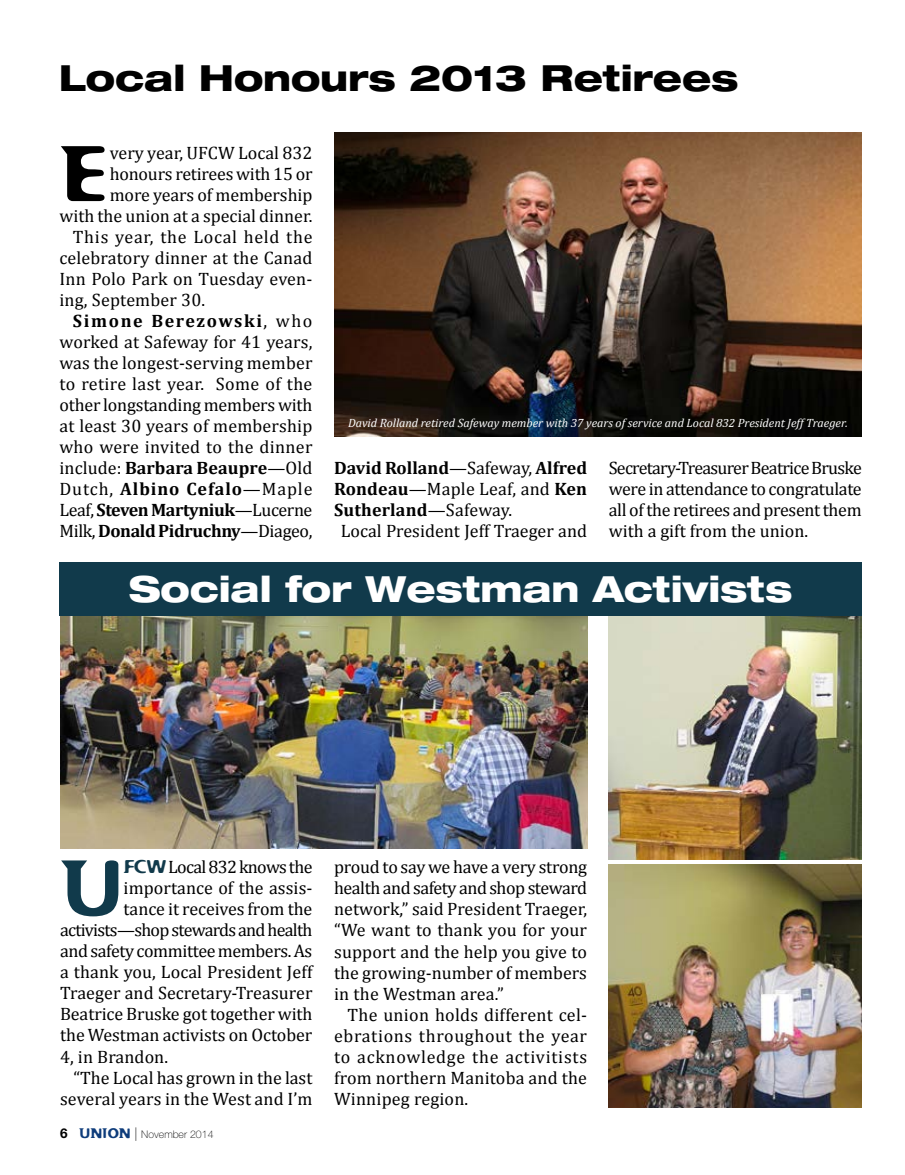
<style>
.page{position:relative;width:905px;height:1175px;background:#fff}
.page>*{position:absolute;margin:0;border:0;box-sizing:border-box;transform-origin:0 0}
.t1{font:76.5px "Flexure";color:#000}
.t2{font:76.5px "Flexure";color:#113a4b}
.t3{font:800 expanded 36px "Helvetica Neue LT Pro";letter-spacing:-.005em;color:#fff}
.t4{font:800 expanded 36px "Helvetica Neue LT Pro";letter-spacing:-.005em;color:#000}
.t5{font:18px/21px "Cambria";color:#000;text-align:justify}
.t6{font:700 18px "Cambria";color:#000}
.t7{font:18px "Cambria";letter-spacing:.02em;color:#000}
.t8{font:18px "Cambria";letter-spacing:-.04em;color:#000}
.t9{font:700 18px "Cambria";letter-spacing:-.025em;color:#000}
.t10{font:700 18px "Cambria";letter-spacing:-.02em;color:#000}
.t11{font:18px "Cambria";letter-spacing:-.02em;color:#000}
.t12{font:18px "Cambria";letter-spacing:.04em;color:#000}
.t13{font:18px "Cambria";letter-spacing:.05em;color:#000}
.t14{font:700 18px "Cambria";letter-spacing:.09em;color:#000}
.t15{font:18px "Cambria";letter-spacing:-.035em;color:#000}
.t16{font:italic 12px "Cambria";color:#fff}
.t17{font:100 10.5px "Helvetica Neue LT Pro";letter-spacing:.005em;color:#000}
.s1{font-weight:400}
.s2{font-weight:700}
.s3{font-family:"Flexure";color:#113a4b}
.s4{font-weight:700;font-size:13.5px}
.s5{font-family:"Flexure";font-weight:400;font-size:13.5px;color:#0e3c7b}
.s6{font-size:13.5px}
</style>
<div class="page">
<img style="left:334px;top:132px;width:527px;height:305px">
<div style="left:59px;top:562px;width:802px;height:54px;background:#113a4b"></div>
<img style="left:60px;top:616px;width:527px;height:232px">
<img style="left:608px;top:865px;width:253px;height:243px">
<img style="left:608px;top:616px;width:253px;height:243px">
<h2 class="t4" style="left:59px;top:55px;width:681px">Local Honours 2013 Retirees</h2>
<h1 class="t1" style="left:59px;top:126px;width:52px">E</h1>
<p class="t5" style="left:110px;top:142px;width:204px">very year, UFCW Local 832</p>
<p class="t5" style="left:110px;top:163px;width:204px">honours retirees with 15 or</p>
<p class="t5" style="left:110px;top:184px;width:204px">more years of membership</p>
<p class="t5" style="left:59px;top:205px;width:254px">with the union at a special dinner.</p>
<p class="t12" style="left:73px;top:226px;width:241px">This year, the Local held the</p>
<p class="t5" style="left:59px;top:247px;width:254px">celebratory dinner at the Canad</p>
<p class="t5" style="left:59px;top:268px;width:254px">Inn Polo Park on Tuesday even-</p>
<p class="t5" style="left:59px;top:289px;width:147px">ing, September 30.</p>
<p class="t14" style="left:73px;top:308px;width:241px">Simone Berezowski<span class="s1">, who</span></p>
<p class="t5" style="left:59px;top:331px;width:254px">worked at Safeway for 41 years,</p>
<p class="t5" style="left:59px;top:352px;width:254px">was the longest-serving member</p>
<p class="t7" style="left:59px;top:373px;width:254px">to retire last year. Some of the</p>
<p class="t5" style="left:59px;top:394px;width:254px">other longstanding members with</p>
<p class="t5" style="left:59px;top:415px;width:254px">at least 30 years of membership</p>
<p class="t7" style="left:59px;top:436px;width:254px">who were invited to the dinner</p>
<p class="t6" style="left:59px;top:455px;width:254px"><span class="s1">include:</span> Barbara Beaupre<span class="s1">—Old</span></p>
<p class="t13" style="left:59px;top:478px;width:254px">Dutch, <span class="s2">Albino Cefalo</span>—Maple</p>
<p class="t9" style="left:59px;top:497px;width:254px"><span class="s1">Leaf,</span> Steven Martyniuk<span class="s1">—Lucerne</span></p>
<p class="t10" style="left:59px;top:518px;width:254px"><span class="s1">Milk,</span> Donald Pidruchny<span class="s1">—Diageo,</span></p>
<p class="t16" style="left:348px;top:415px;width:501px">David Rolland retired Safeway member with 37 years of service and Local 832 President Jeff Traeger.</p>
<p class="t6" style="left:334px;top:455px;width:254px">David Rolland<span class="s1">—Safeway,</span> Alfred</p>
<p class="t5" style="left:334px;top:478px;width:254px"><span class="s2">Rondeau</span>—Maple Leaf, and <span class="s2">Ken</span></p>
<p class="t6" style="left:334px;top:497px;width:180px">Sutherland<span class="s1">—Safeway.</span></p>
<p class="t5" style="left:341px;top:520px;width:248px">Local President Jeff Traeger and</p>
<p class="t5" style="left:608px;top:457px;width:254px">Secretary-Treasurer Beatrice Bruske were in attendance to congratulate all of the retirees and present them with a gift from the union.</p>
<h2 class="t3" style="left:129px;top:566px;width:665px">Social for Westman Activists</h2>
<h1 class="t2" style="left:60px;top:840px;width:65px">U</h1>
<p class="t15" style="left:124px;top:856px;width:190px"><span class="s3">FCW</span>Local 832 knows the</p>
<p class="t5" style="left:124px;top:877px;width:190px">importance of the assis-</p>
<p class="t5" style="left:124px;top:898px;width:190px">tance it receives from the</p>
<p class="t8" style="left:60px;top:919px;width:254px">activists—shop stewards and health</p>
<p class="t11" style="left:60px;top:940px;width:254px">and safety committee members. As</p>
<p class="t5" style="left:60px;top:961px;width:254px">a thank you, Local President Jeff</p>
<p class="t5" style="left:60px;top:982px;width:254px">Traeger and Secretary-Treasurer</p>
<p class="t5" style="left:60px;top:1003px;width:254px">Beatrice Bruske got together with</p>
<p class="t5" style="left:60px;top:1024px;width:254px">the Westman activists on October</p>
<p class="t5" style="left:60px;top:1045px;width:110px">4, in Brandon.</p>
<p class="t5" style="left:74px;top:1066px;width:240px">“The Local has grown in the last</p>
<p class="t5" style="left:60px;top:1087px;width:254px">several years in the West and I’m</p>
<p class="t17" style="left:60px;top:1128px;width:155px"><span class="s4">6</span> <span class="s5">UNION</span> <span class="s6">|</span> November 2014</p>
<p class="t5" style="left:334px;top:856px;width:254px">proud to say we have a very strong health and safety and shop steward network,” said President Traeger, “We want to thank you for your support and the help you give to the growing-number of members in the Westman area.”</p>
<p class="t5" style="left:334px;top:1003px;width:254px;text-indent:14px">The union holds different cel&shy;ebrations throughout the year to acknowledge the activitists from northern Manitoba and the Winnipeg region.</p>
</div>
